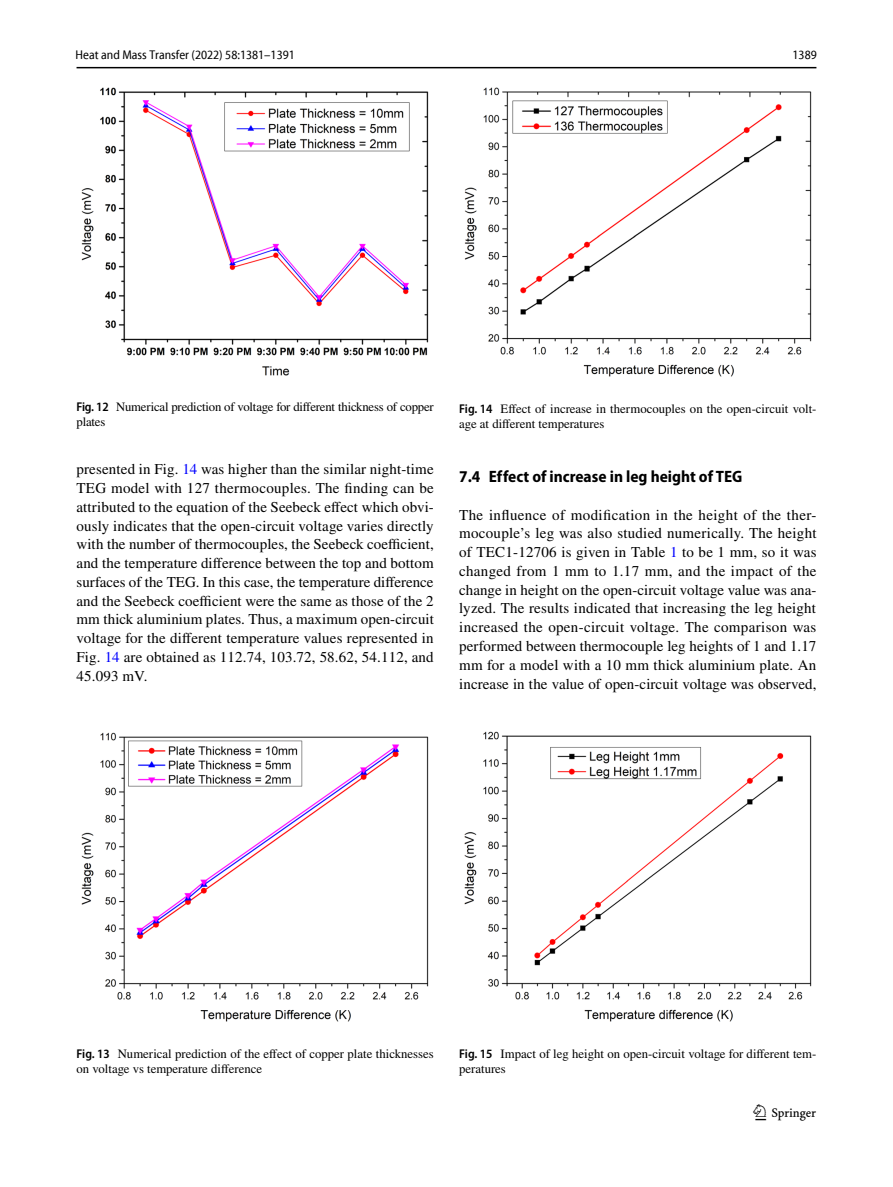
<style>
.page{position:relative;width:893px;height:1187px;background:#fff}
.page>*{position:absolute;margin:0;border:0;box-sizing:border-box;transform-origin:0 0}
.t1{font:22.5px "Springnew Regular 3";color:#000}
.t2{font:700 semi-condensed 16.5px "Myriad Pro";color:#000}
.t3{font:15px/18.8px "STIX";letter-spacing:.01em;color:#000;text-align:justify}
.t4{font:12.75px/15px "STIX";color:#000}
.t5{font:semi-condensed 12.75px "Myriad Pro Unic";color:#000}
.s1{font-family:"Myriad Pro";font-weight:600;font-stretch:semi-condensed}
.s2{color:#00f}
</style>
<div class="page">
<hr style="left:77px;top:67px;width:739px;height:1px;background:#000">
<img style="left:81px;top:87px;width:348px;height:289px">
<img style="left:81px;top:732px;width:348px;height:290px">
<img style="left:464px;top:87px;width:348px;height:290px">
<img style="left:464px;top:731px;width:348px;height:291px">
<p class="t5" style="left:76px;top:50px;width:221px">Heat and Mass Transfer (2022) 58:1381–1391</p>
<p class="t5" style="left:792px;top:50px;width:26px">1389</p>
<p class="t4" style="left:77px;top:400px;width:359px"><span class="s1">Fig. 12</span> Numerical prediction of voltage for different thickness of copper plates</p>
<p class="t4" style="left:459px;top:402px;width:359px"><span class="s1">Fig. 14</span> Effect of increase in thermocouples on the open-circuit volt&shy;age at different temperatures</p>
<p class="t3" style="left:77px;top:461px;width:359px">presented in Fig. <span class="s2">14</span> was higher than the similar night-time TEG model with 127 thermocouples. The finding can be attributed to the equation of the Seebeck effect which obvi&shy;ously indicates that the open-circuit voltage varies directly with the number of thermocouples, the Seebeck coefficient, and the temperature difference between the top and bottom surfaces of the TEG. In this case, the temperature difference and the Seebeck coefficient were the same as those of the 2 mm thick aluminium plates. Thus, a maximum open-circuit voltage for the different temperature values represented in Fig. <span class="s2">14</span> are obtained as 112.74, 103.72, 58.62, 54.112, and 45.093 mV.</p>
<p class="t2" style="left:459px;top:467px;width:285px">7.4 Effect of increase in leg height of TEG</p>
<p class="t3" style="left:459px;top:506px;width:359px">The influence of modification in the height of the ther&shy;mocouple’s leg was also studied numerically. The height of TEC1-12706 is given in Table <span class="s2">1</span> to be 1 mm, so it was changed from 1 mm to 1.17 mm, and the impact of the change in height on the open-circuit voltage value was ana&shy;lyzed. The results indicated that increasing the leg height increased the open-circuit voltage. The comparison was performed between thermocouple leg heights of 1 and 1.17 mm for a model with a 10 mm thick aluminium plate. An increase in the value of open-circuit voltage was observed,</p>
<p class="t4" style="left:77px;top:1046px;width:359px"><span class="s1">Fig. 13</span> Numerical prediction of the effect of copper plate thicknesses on voltage vs temperature difference</p>
<p class="t4" style="left:459px;top:1046px;width:359px"><span class="s1">Fig. 15</span> Impact of leg height on open-circuit voltage for different tem&shy;peratures</p>
<h1 class="t1" style="left:755px;top:1104px;width:62px">1 3</h1>
</div>
